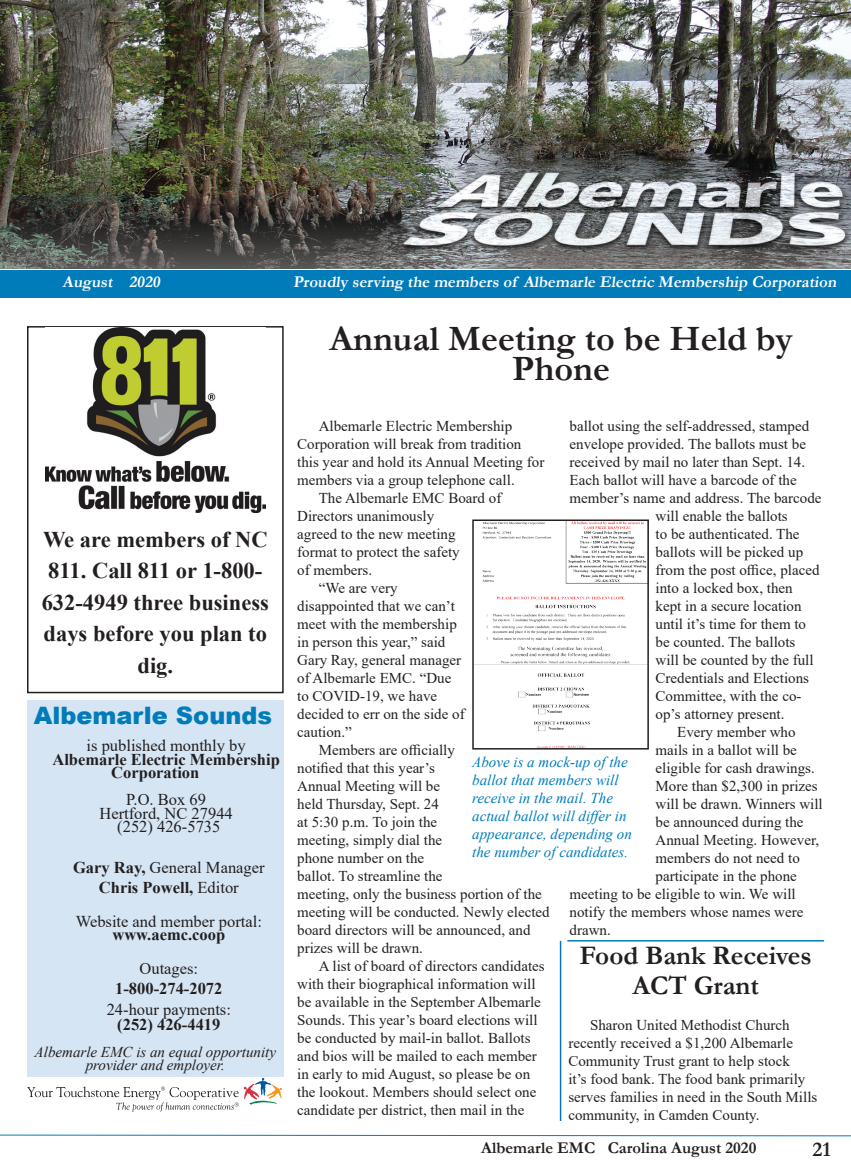
<style>
.page{position:relative;width:851px;height:1175px;background:#fff}
.page>*{position:absolute;margin:0;border:0;box-sizing:border-box;transform-origin:0 0}
.Headline{font:700 36px/30px "Garamond";color:#231f20;text-align:center}
.Headline-2{font:700 27px/30px "Garamond";color:#231f20;text-align:center}
.paragraph{font:900 24px "Arial";color:#007cba}
.t1{font:700 22.5px/31.5px "Times New Roman";color:#231f20;text-align:center}
.paragraph-2{font:700 21px "Garamond";color:#231f20}
.paragraph-3{font:16.5px "Times New Roman";color:#231f20}
.paragraph-4{font:700 16.5px/13.5px "Times New Roman";color:#231f20}
.t2{font:700 16.5px "Garamond";color:#fff}
.t3{font:700 16.5px "Garamond";color:#231f20}
.paragraph-5{font:15px/18px "Times New Roman";color:#231f20}
.cutlines{font:italic 15px/18px "Times New Roman";color:#007cba}
.cutlines-2{font:italic 15px/13.5px "Times New Roman";color:#231f20;text-align:center}
.s1{font-weight:700}
.s2{font-weight:400}
</style>
<div class="page">
<div style="left:27px;top:700px;width:257px;height:377px;background:#d5e5f3"></div>
<svg style="left:27px;top:1077px;width:255px;height:34px"></svg>
<div style="left:27px;top:326px;width:257px;height:367px;border:2px solid #231f20"></div>
<img style="left:45px;top:327px;width:220px;height:186px">
<img style="left:0;top:0;width:850px;height:268px">
<div style="left:0;top:270px;width:850px;height:27px;background:#007cba"></div>
<svg style="left:0;top:1134px;width:850px;height:2px"></svg>
<img style="left:475px;top:522px;width:171px;height:224px">
<div style="left:472px;top:519px;width:177px;height:230px;border:2px solid #231f20"></div>
<hr style="left:560px;top:940px;width:1px;height:180px;background:#007cba">
<hr style="left:567px;top:940px;width:257px;height:1px;background:#007cba">
<p class="t2" style="left:63px;top:270px;width:102px">August 2020</p>
<p class="t2" style="left:293px;top:270px;width:548px">Proudly serving the members of Albemarle Electric Membership Corporation</p>
<p class="t1" style="left:42px;top:523px;width:229px">We are members of NC<br>811. Call 811 or 1-800-<br>632-4949 three business days before you plan to dig.</p>
<p class="paragraph" style="left:34px;top:698px;width:240px">Albemarle Sounds</p>
<p class="paragraph-3" style="left:87px;top:734px;width:161px">is published monthly by</p>
<p class="paragraph-4" style="left:111px;top:752px;width:170px;text-indent:-59px">Albemarle Electric Membership<br>Corporation</p>
<p class="paragraph-3" style="left:126px;top:788px;width:81px">P.O. Box 69</p>
<p class="paragraph-3" style="left:99px;top:801px;width:135px">Hertford, NC 27944</p>
<p class="paragraph-3" style="left:117px;top:815px;width:105px">(252) 426-5735</p>
<p class="paragraph-3" style="left:73px;top:855px;width:193px"><span class="s1">Gary Ray,</span> General Manager</p>
<p class="paragraph-4" style="left:99px;top:880px;width:141px">Chris Powell, <span class="s2">Editor</span></p>
<p class="paragraph-3" style="left:76px;top:909px;width:188px">Website and member portal:</p>
<p class="paragraph-4" style="left:112px;top:927px;width:114px">www.aemc.coop</p>
<p class="paragraph-3" style="left:139px;top:957px;width:60px">Outages:</p>
<p class="paragraph-4" style="left:115px;top:981px;width:109px">1-800-274-2072</p>
<p class="paragraph-3" style="left:107px;top:997px;width:126px">24-hour payments:</p>
<p class="paragraph-4" style="left:117px;top:1016px;width:105px">(252) 426-4419</p>
<p class="cutlines-2" style="left:35px;top:1044px;width:243px">Albemarle EMC is an equal opportunity provider and employer.</p>
<p class="Headline" style="left:329px;top:323px;width:464px">Annual Meeting to be Held by<br>Phone</p>
<p class="paragraph-5" style="left:297px;top:416px;width:249px;text-indent:22px">Albemarle Electric Membership Corporation will break from tradition this year and hold its Annual Meeting for members via a group telephone call.</p>
<p class="paragraph-5" style="left:297px;top:488px;width:206px;text-indent:22px">The Albemarle EMC Board of<br>Directors unanimously<br>agreed to the new meeting<br>format to protect the safety<br>of members.</p>
<p class="paragraph-5" style="left:297px;top:578px;width:169px;text-indent:22px">“We are very disappointed that we can’t meet with the membership in person this year,” said<br>Gary Ray, general manager of Albemarle EMC. “Due to COVID-19, we have decided to err on the side of caution.”</p>
<p class="paragraph-5" style="left:297px;top:740px;width:254px;text-indent:22px">Members are officially<br>notified that this year’s<br>Annual Meeting will be<br>held Thursday, Sept. 24<br>at 5:30 p.m. To join the<br>meeting, simply dial the<br>phone number on the<br>ballot. To streamline the<br>meeting, only the business portion of the meeting will be conducted. Newly elected board directors will be announced, and prizes will be drawn.</p>
<p class="paragraph-5" style="left:297px;top:956px;width:249px;text-indent:22px">A list of board of directors candidates with their biographical information will be available in the September Albemarle Sounds. This year’s board elections will be conducted by mail-in ballot. Ballots and bios will be mailed to each member in early to mid August, so please be on the lookout. Members should select one candidate per district, then mail in the</p>
<p class="paragraph-5" style="left:569px;top:416px;width:241px">ballot using the self-addressed, stamped</p>
<p class="paragraph-5" style="left:569px;top:434px;width:238px">envelope provided. The ballots must be</p>
<p class="paragraph-5" style="left:569px;top:452px;width:237px">received by mail no later than Sept. 14.</p>
<p class="paragraph-5" style="left:569px;top:470px;width:229px">Each ballot will have a barcode of the</p>
<p class="paragraph-5" style="left:569px;top:488px;width:253px">member’s name and address. The barcode</p>
<p class="paragraph-5" style="left:655px;top:506px;width:134px">will enable the ballots</p>
<p class="paragraph-5" style="left:655px;top:524px;width:145px">to be authenticated. The</p>
<p class="paragraph-5" style="left:655px;top:542px;width:149px">ballots will be picked up</p>
<p class="paragraph-5" style="left:655px;top:560px;width:165px">from the post office, placed</p>
<p class="paragraph-5" style="left:655px;top:578px;width:139px">into a locked box, then</p>
<p class="paragraph-5" style="left:655px;top:596px;width:147px">kept in a secure location</p>
<p class="paragraph-5" style="left:655px;top:614px;width:152px">until it’s time for them to</p>
<p class="paragraph-5" style="left:655px;top:632px;width:141px">be counted. The ballots</p>
<p class="paragraph-5" style="left:655px;top:650px;width:159px">will be counted by the full</p>
<p class="paragraph-5" style="left:655px;top:668px;width:155px">Credentials and Elections</p>
<p class="paragraph-5" style="left:655px;top:686px;width:147px">Committee, with the co-</p>
<p class="paragraph-5" style="left:655px;top:704px;width:130px">op’s attorney present.</p>
<p class="paragraph-5" style="left:677px;top:722px;width:120px">Every member who</p>
<p class="paragraph-5" style="left:655px;top:740px;width:143px">mails in a ballot will be</p>
<p class="paragraph-5" style="left:655px;top:758px;width:161px">eligible for cash drawings.</p>
<p class="paragraph-5" style="left:655px;top:776px;width:164px">More than $2,300 in prizes</p>
<p class="paragraph-5" style="left:655px;top:794px;width:169px">will be drawn. Winners will</p>
<p class="paragraph-5" style="left:655px;top:812px;width:149px">be announced during the</p>
<p class="paragraph-5" style="left:655px;top:830px;width:165px">Annual Meeting. However,</p>
<p class="paragraph-5" style="left:655px;top:848px;width:146px">members do not need to</p>
<p class="paragraph-5" style="left:655px;top:866px;width:143px">participate in the phone</p>
<p class="paragraph-5" style="left:569px;top:884px;width:227px">meeting to be eligible to win. We will</p>
<p class="paragraph-5" style="left:569px;top:902px;width:235px">notify the members whose names were</p>
<p class="paragraph-5" style="left:569px;top:920px;width:43px">drawn.</p>
<p class="cutlines" style="left:472px;top:752px;width:161px">Above is a mock-up of the ballot that members will receive in the mail. The actual ballot will differ in appearance, depending on the number of candidates.</p>
<p class="Headline-2" style="left:579px;top:940px;width:234px">Food Bank Receives<br>ACT Grant</p>
<p class="paragraph-5" style="left:568px;top:1015px;width:250px;text-indent:22px">Sharon United Methodist Church recently received a $1,200 Albemarle Community Trust grant to help stock<br>it’s food bank. The food bank primarily serves families in need in the South Mills community, in Camden County.</p>
<p class="t3" style="left:481px;top:1136px;width:277px">Albemarle EMC Carolina August 2020</p>
<p class="paragraph-2" style="left:812px;top:1134px;width:20px">21</p>
</div>
